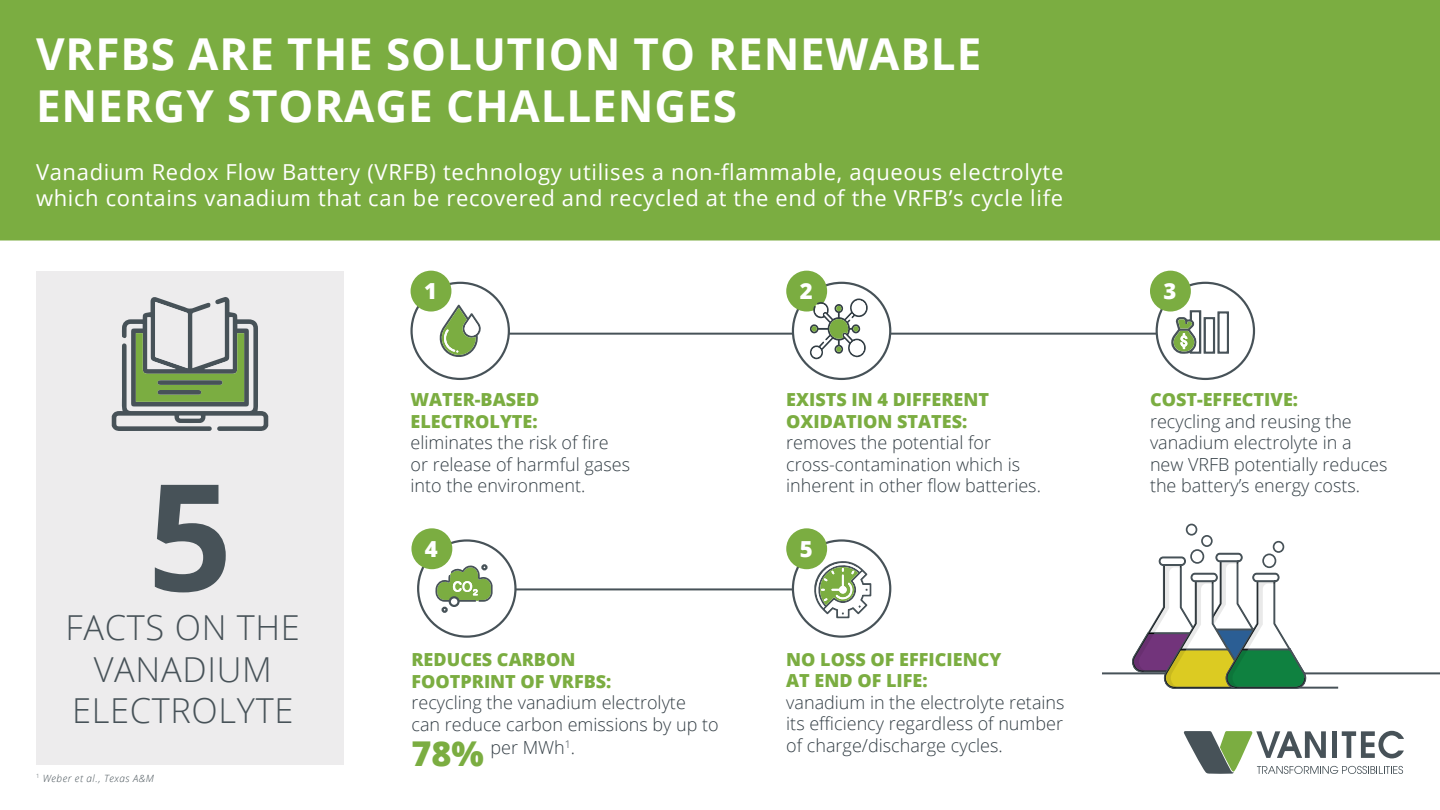
<style>
.page{position:relative;width:1440px;height:810px;background:#fff}
.page>*{position:absolute;margin:0;border:0;box-sizing:border-box;transform-origin:0 0}
.t1{font:700 148.7px "Open Sans";color:#475258}
.t2{font:700 44px/52.8px "Open Sans";letter-spacing:.02em;color:#fff}
.t3{font:300 34.4px/41.3px "Open Sans";letter-spacing:.02em;color:#475258;text-align:center}
.t4{font:800 22.1px "Open Sans";color:#fff}
.t5{font:22px/26.4px "Open Sans";letter-spacing:.03em;color:#fff}
.t6{font:300 18px/21.6px "Open Sans";color:#333e45}
.t7{font:800 18px/21.6px "Open Sans";color:#7bad41}
.t8{font:italic 300 10px "Open Sans";letter-spacing:.05em;color:#475258}
.s1{font-weight:800;font-size:34.2px;color:#7bad41}
</style>
<div class="page">
<div style="left:36px;top:271px;width:308px;height:493px;background:#edeced"></div>
<hr style="left:446px;top:333px;width:726px;height:2px;background:#475258">
<hr style="left:446px;top:588px;width:414px;height:2px;background:#475258">
<div style="left:0;top:0;width:1440px;height:241px;background:#7bad41"></div>
<div style="left:412px;top:283px;width:97px;height:96px;background:#fff;border-radius:50%"></div>
<div style="left:410px;top:282px;width:100px;height:98px;border:2px solid #475258;border-radius:50%"></div>
<div style="left:411px;top:271px;width:40px;height:41px;background:#7bad41;border-radius:50%"></div>
<svg style="left:439px;top:305px;width:42px;height:52px"></svg>
<div style="left:793px;top:283px;width:97px;height:96px;background:#fff;border-radius:50%"></div>
<div style="left:792px;top:282px;width:99px;height:98px;border:2px solid #475258;border-radius:50%"></div>
<div style="left:786px;top:271px;width:41px;height:41px;background:#7bad41;border-radius:50%"></div>
<svg style="left:809px;top:299px;width:59px;height:61px"></svg>
<div style="left:1157px;top:283px;width:97px;height:96px;background:#fff;border-radius:50%"></div>
<div style="left:1156px;top:282px;width:99px;height:98px;border:2px solid #475258;border-radius:50%"></div>
<div style="left:1150px;top:271px;width:41px;height:41px;background:#7bad41;border-radius:50%"></div>
<svg style="left:1171px;top:310px;width:58px;height:44px"></svg>
<div style="left:793px;top:540px;width:97px;height:97px;background:#fff;border-radius:50%"></div>
<div style="left:792px;top:539px;width:99px;height:99px;border:2px solid #475258;border-radius:50%"></div>
<div style="left:786px;top:528px;width:41px;height:41px;background:#7bad41;border-radius:50%"></div>
<svg style="left:813px;top:560px;width:58px;height:58px"></svg>
<div style="left:418px;top:540px;width:97px;height:97px;background:#fff;border-radius:50%"></div>
<div style="left:417px;top:539px;width:100px;height:99px;border:2px solid #475258;border-radius:50%"></div>
<div style="left:411px;top:528px;width:41px;height:41px;background:#7bad41;border-radius:50%"></div>
<div style="left:481px;top:564px;width:7px;height:6px;border:2px solid #475258;border-radius:50%"></div>
<svg style="left:435px;top:565px;width:58px;height:48px"></svg>
<div style="left:464px;top:583px;width:6px;height:7px;background:#7bad41;border-radius:50%"></div>
<svg style="left:1184px;top:731px;width:220px;height:43px"></svg>
<hr style="left:1102px;top:672px;width:338px;height:2px;background:#475258">
<hr style="left:1172px;top:687px;width:166px;height:2px;background:#475258">
<svg style="left:1131px;top:552px;width:176px;height:137px"></svg>
<div style="left:1263px;top:554px;width:12px;height:13px;background:#fff;border-radius:50%"></div>
<div style="left:1262px;top:554px;width:14px;height:14px;border:2px solid #475258;border-radius:50%"></div>
<div style="left:1191px;top:550px;width:12px;height:13px;background:#fff;border-radius:50%"></div>
<div style="left:1190px;top:549px;width:14px;height:15px;border:2px solid #475258;border-radius:50%"></div>
<div style="left:1273px;top:541px;width:11px;height:12px;border:2px solid #475258;border-radius:50%"></div>
<div style="left:1201px;top:535px;width:12px;height:12px;border:2px solid #475258;border-radius:50%"></div>
<div style="left:1186px;top:524px;width:11px;height:12px;border:2px solid #475258;border-radius:50%"></div>
<svg style="left:112px;top:297px;width:156px;height:134px"></svg>
<h2 class="t2" style="left:36px;top:26px;width:947px">VRFBS ARE THE SOLUTION TO RENEWABLE<br>ENERGY STORAGE CHALLENGES</h2>
<p class="t5" style="left:36px;top:158px;width:1029px">Vanadium Redox Flow Battery (VRFB) technology utilises a non-flammable, aqueous electrolyte which contains vanadium that can be recovered and recycled at the end of the VRFB’s cycle life</p>
<h1 class="t1" style="left:148px;top:432px;width:86px">5</h1>
<h3 class="t3" style="left:66px;top:606px;width:236px">FACTS ON THE<br>VANADIUM<br>ELECTROLYTE</h3>
<p class="t8" style="left:36px;top:771px;width:119px"><sup>1</sup> Weber et al., Texas A&amp;M</p>
<p class="t4" style="left:424px;top:274px;width:14px">1</p>
<p class="t4" style="left:800px;top:274px;width:14px">2</p>
<p class="t7" style="left:410px;top:388px;width:130px">WATER-BASED<br>ELECTROLYTE:</p>
<p class="t6" style="left:410px;top:431px;width:221px">eliminates the risk of fire or release of harmful gases into the environment.</p>
<p class="t7" style="left:786px;top:388px;width:204px">EXISTS IN 4 DIFFERENT<br>OXIDATION STATES:</p>
<p class="t6" style="left:786px;top:431px;width:256px">removes the potential for cross-contamination which is inherent in other flow batteries.</p>
<p class="t4" style="left:425px;top:532px;width:14px">4</p>
<p class="t4" style="left:800px;top:532px;width:14px">5</p>
<p class="t7" style="left:411px;top:648px;width:202px">REDUCES CARBON<br>FOOTPRINT OF VRFBS:</p>
<p class="t6" style="left:411px;top:691px;width:309px">recycling the vanadium electrolyte can reduce carbon emissions by up to</p>
<p class="t6" style="left:411px;top:736px;width:165px"><span class="s1">78%</span> per MWh<sup>1</sup>.</p>
<p class="t7" style="left:786px;top:647px;width:217px">NO LOSS OF EFFICIENCY<br>AT END OF LIFE:</p>
<p class="t6" style="left:786px;top:691px;width:280px;text-align:justify">vanadium in the electrolyte retains its efficiency regardless of number of charge/discharge cycles.</p>
<p class="t4" style="left:1164px;top:274px;width:14px">3</p>
<p class="t7" style="left:1150px;top:388px;width:150px">COST-EFFECTIVE:</p>
<p class="t6" style="left:1150px;top:410px;width:239px">recycling and reusing the vanadium electrolyte in a new VRFB potentially reduces the battery’s energy costs.</p>
</div>
